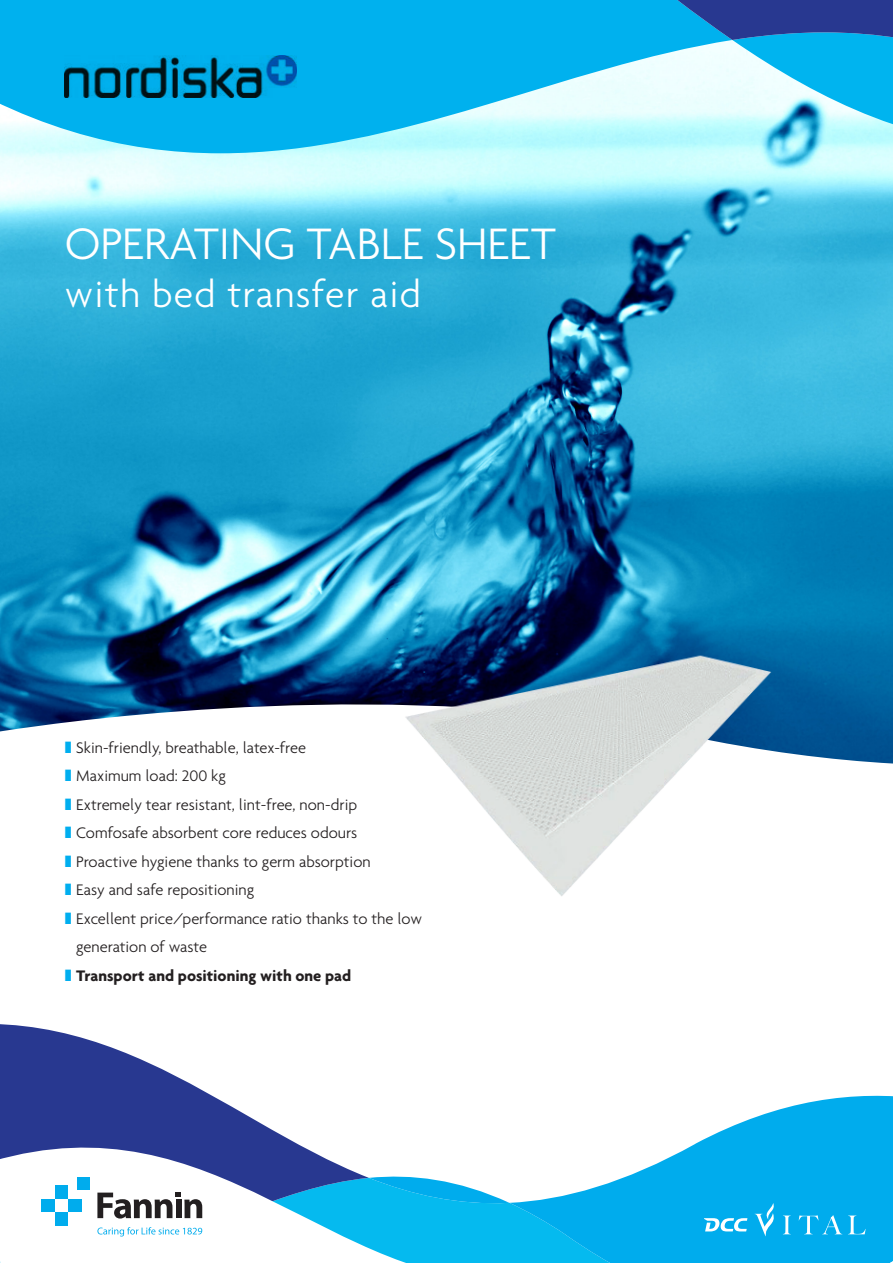
<style>
.page{position:relative;width:893px;height:1263px;background:#fff}
.page>*{position:absolute;margin:0;border:0;box-sizing:border-box;transform-origin:0 0}
.orange_title{font:300 47.7px "Agenda";color:#fff}
.t1{font:300 40.05px "Agenda";letter-spacing:.03em;color:#fff}
.t2{font:300 16.5px/28.5px "Agenda";color:#231f20}
.t3{font:700 16.5px "Agenda";color:#231f20}
</style>
<div class="page">
<img style="left:0;top:149px;width:893px;height:614px">
<svg style="left:647px;top:1095px;width:246px;height:73px;fill:#00aced"></svg>
<div style="left:634px;top:1168px;width:214px;height:95px;background:#00aced"></div>
<svg style="left:0;top:1024px;width:211px;height:71px;fill:#283890"></svg>
<svg style="left:0;top:0;width:732px;height:153px;background:#1dbcf0"></svg>
<svg style="left:505px;top:0;width:388px;height:149px;background:#6bc6e9"></svg>
<svg style="left:0;top:1095px;width:634px;height:168px"></svg>
<svg style="left:0;top:1159px;width:628px;height:104px"></svg>
<svg style="left:704px;top:1218px;width:43px;height:13px"></svg>
<svg style="left:783px;top:1215px;width:8px;height:19px"></svg>
<svg style="left:799px;top:1215px;width:43px;height:19px"></svg>
<div style="left:848px;top:1157px;width:45px;height:106px;background:#00aced"></div>
<svg style="left:755px;top:1203px;width:22px;height:33px"></svg>
<img style="left:65px;top:55px;width:231px;height:43px">
<img style="left:359px;top:541px;width:457px;height:355px">
<svg style="left:65px;top:741px;width:6px;height:11px"></svg>
<p class="orange_title" style="left:65px;top:216px;width:493px">OPERATING TABLE SHEET</p>
<p class="t1" style="left:65px;top:271px;width:358px">with bed transfer aid</p>
<p class="t2" style="left:76px;top:733px;width:231px">Skin-friendly, breathable, latex-free</p>
<p class="t2" style="left:76px;top:761px;width:151px">Maximum load: 200 kg</p>
<p class="t2" style="left:76px;top:790px;width:282px">Extremely tear resistant, lint-free, non-drip</p>
<p class="t2" style="left:76px;top:818px;width:283px">Comfosafe absorbent core reduces odours</p>
<p class="t2" style="left:76px;top:847px;width:296px">Proactive hygiene thanks to germ absorption</p>
<p class="t2" style="left:76px;top:875px;width:180px">Easy and safe repositioning</p>
<p class="t2" style="left:76px;top:904px;width:347px">Excellent price/performance ratio thanks to the low generation of waste</p>
<p class="t3" style="left:76px;top:965px;width:277px">Transport and positioning with one pad</p>
</div>
